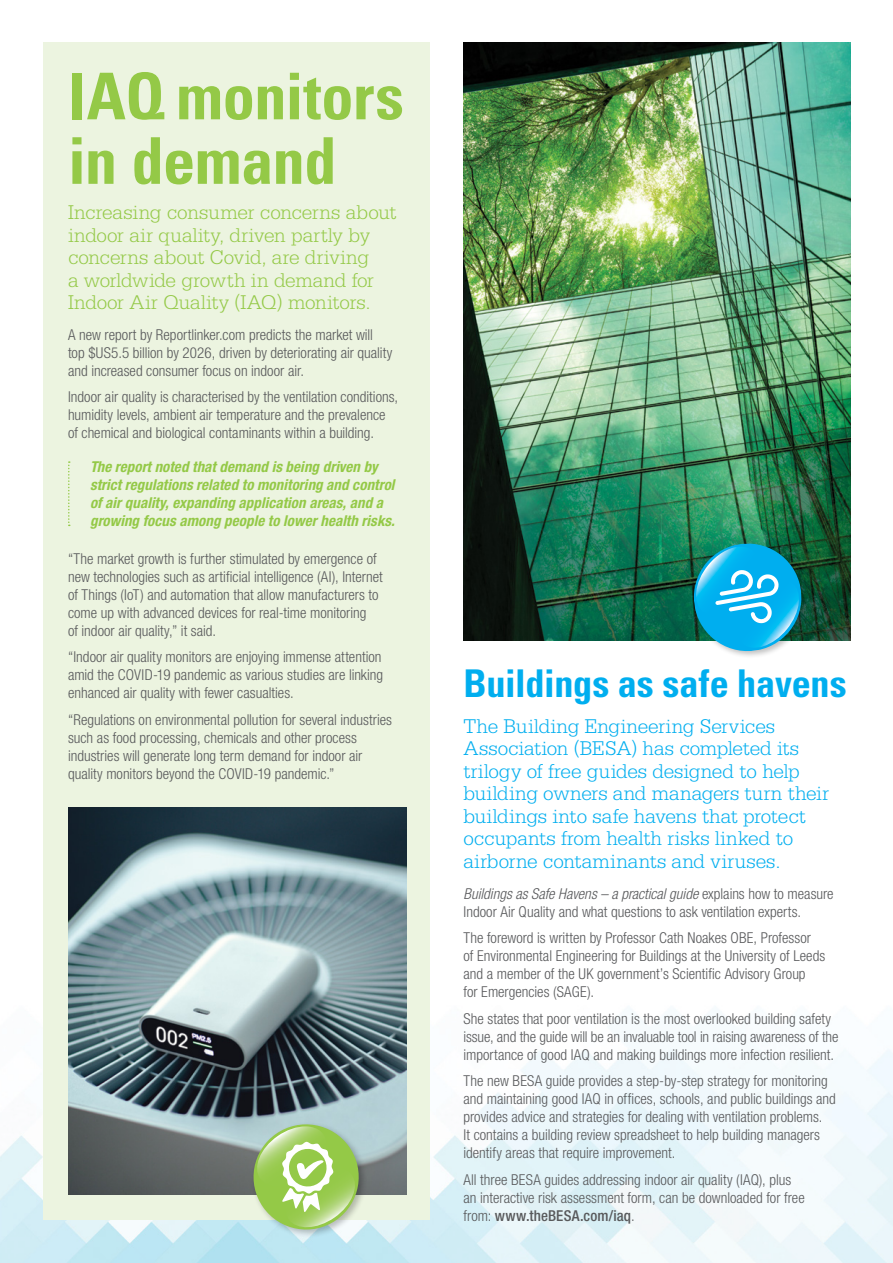
<style>
.page{position:relative;width:893px;height:1263px;background:#fff}
.page>*{position:absolute;margin:0;border:0;box-sizing:border-box;transform-origin:0 0}
.t1{font:700 condensed 64.5px/64.5px "Univers";letter-spacing:-.01em;color:#94c947}
.t2{font:700 condensed 38.25px "Univers";letter-spacing:-.005em;color:#00aeef}
.t3{font:300 21px/22.5px "Serifa";letter-spacing:-.005em;color:#00aeef}
.t4{font:300 21px/22.5px "Serifa";letter-spacing:-.005em;color:#94c947}
.t5{font:300 condensed 15px/18px "Helvetica Neue LT Std";color:#58595b}
.t6{font:italic 700 condensed 15px/18px "Helvetica Neue LT Std";letter-spacing:.005em;color:#94c947}
.s1{font-style:italic}
.s2{font-weight:500}
</style>
<div class="page">
<img style="left:0;top:810px;width:893px;height:453px">
<div style="left:43px;top:43px;width:386px;height:1177px;background:#ecf4e0"></div>
<svg style="left:68px;top:461px;width:2px;height:65px"></svg>
<img style="left:463px;top:43px;width:387px;height:597px">
<img style="left:68px;top:808px;width:338px;height:387px">
<div style="left:691px;top:541px;width:118px;height:118px;background:#000;opacity:.25"></div>
<svg style="left:689px;top:538px;width:118px;height:118px;background:#35aac5"></svg>
<div style="left:250px;top:1121px;width:118px;height:117px;background:#000;opacity:.25"></div>
<svg style="left:246px;top:1117px;width:120px;height:120px;background:#b2d298"></svg>
<h1 class="t1" style="left:68px;top:64px;width:337px">IAQ monitors in demand</h1>
<h3 class="t4" style="left:68px;top:201px;width:330px">Increasing consumer concerns about indoor air quality, driven partly by concerns about Covid, are driving<br>a worldwide growth in demand for Indoor Air Quality (IAQ) monitors.</h3>
<p class="t5" style="left:68px;top:325px;width:326px">A new report by Reportlinker.com predicts the market will top $US5.5 billion by 2026, driven by deteriorating air quality and increased consumer focus on indoor air.</p>
<p class="t5" style="left:68px;top:388px;width:332px">Indoor air quality is characterised by the ventilation conditions, humidity levels, ambient air temperature and the prevalence of chemical and biological contaminants within a building.</p>
<p class="t6" style="left:90px;top:458px;width:306px">The report noted that demand is being driven by strict regulations related to monitoring and control of air quality, expanding application areas, and a growing focus among people to lower health risks.</p>
<p class="t5" style="left:68px;top:549px;width:316px">“The market growth is further stimulated by emergence of new technologies such as artificial intelligence (AI), Internet of Things (IoT) and automation that allow manufacturers to come up with advanced devices for real-time monitoring<br>of indoor air quality,” it said.</p>
<p class="t5" style="left:68px;top:648px;width:317px;text-align:justify">“Indoor air quality monitors are enjoying immense attention amid the COVID-19 pandemic as various studies are linking enhanced air quality with fewer casualties.</p>
<p class="t5" style="left:68px;top:710px;width:325px">“Regulations on environmental pollution for several industries such as food processing, chemicals and other process industries will generate long term demand for indoor air quality monitors beyond the COVID-19 pandemic.”</p>
<h2 class="t2" style="left:463px;top:660px;width:385px">Buildings as safe havens</h2>
<p class="t3" style="left:463px;top:715px;width:367px">The Building Engineering Services Association (BESA) has completed its trilogy of free guides designed to help building owners and managers turn their buildings into safe havens that protect occupants from health risks linked to airborne contaminants and viruses.</p>
<p class="t5" style="left:463px;top:884px;width:372px"><span class="s1">Buildings as Safe Havens – a practical guide</span> explains how to measure<br>Indoor Air Quality and what questions to ask ventilation experts.</p>
<p class="t5" style="left:463px;top:928px;width:363px">The foreword is written by Professor Cath Noakes OBE, Professor<br>of Environmental Engineering for Buildings at the University of Leeds and a member of the UK government’s Scientific Advisory Group<br>for Emergencies (SAGE).</p>
<p class="t5" style="left:463px;top:1009px;width:376px">She states that poor ventilation is the most overlooked building safety issue, and the guide will be an invaluable tool in raising awareness of the importance of good IAQ and making buildings more infection resilient.</p>
<p class="t5" style="left:463px;top:1071px;width:374px">The new BESA guide provides a step-by-step strategy for monitoring and maintaining good IAQ in offices, schools, and public buildings and provides advice and strategies for dealing with ventilation problems.<br>It contains a building review spreadsheet to help building managers identify areas that require improvement.</p>
<p class="t5" style="left:463px;top:1170px;width:343px">All three BESA guides addressing indoor air quality (IAQ), plus an interactive risk assessment form, can be downloaded for free from: <span class="s2">www.theBESA.com/iaq</span>.</p>
</div>
